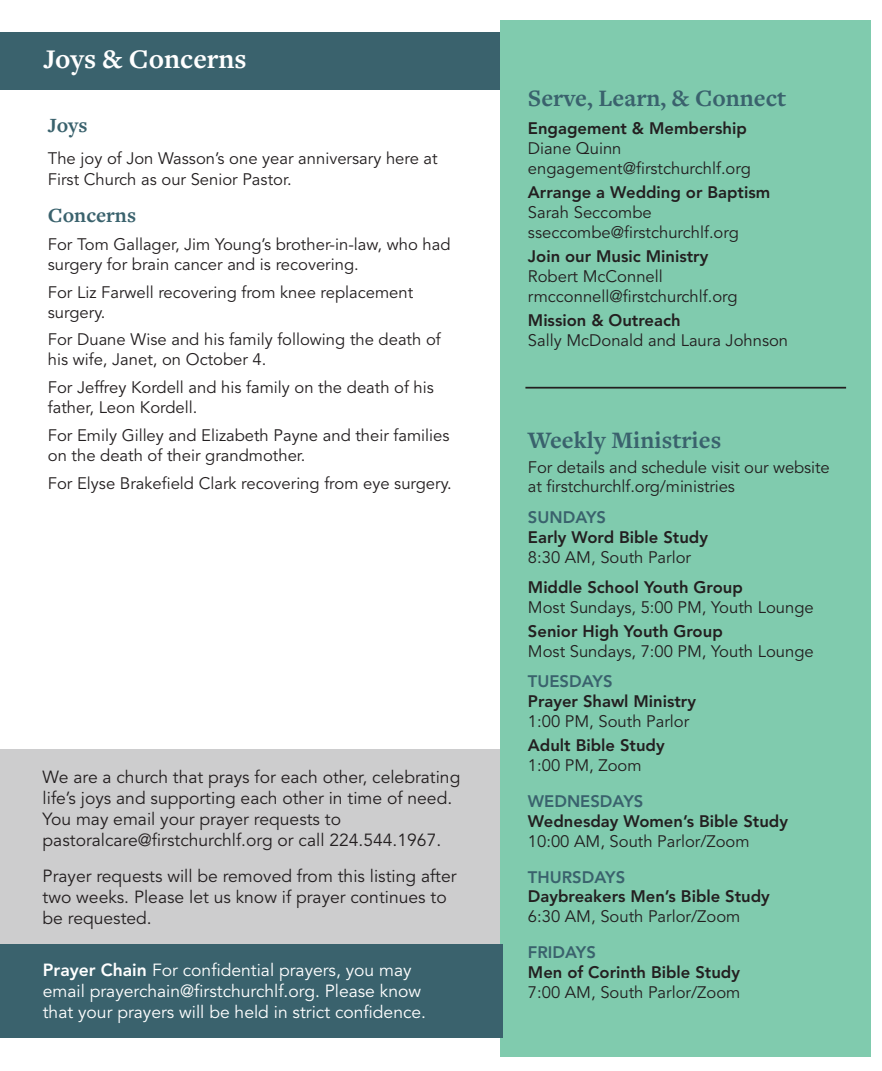
<style>
.page{position:relative;width:882px;height:1071px;background:#fff}
.page>*{position:absolute;margin:0;border:0;box-sizing:border-box;transform-origin:0 0}
.page_heading{font:700 28px "Freight Text Pro";color:#fff}
.liturgy_heading{font:700 24.5px "Freight Text Pro";color:#3a626d}
.liturgy_heading-2{font:700 21px "Freight Text Pro";color:#3a626d}
.t1{font:17.5px/21px "Avenir LT Std";color:#231f20}
.t2{font:17.5px/21px "Avenir LT Std";color:#fff}
.Announcement_body{font:16.62px/19.9px "Avenir LT Std";color:#231f20}
.Announcement_body-2{font:800 16.62px/19.9px "Avenir LT Std";color:#231f20}
.s1{font-weight:800}
.s2{color:#3a626d}
.s3{font-weight:400}
.s4{font-weight:800;color:#3a626d}
</style>
<div class="page">
<div style="left:0;top:32px;width:502px;height:57px;background:#3a626d"></div>
<div style="left:0;top:750px;width:502px;height:194px;background:#cdcdce"></div>
<div style="left:500px;top:21px;width:371px;height:1036px;background:#80cbae"></div>
<hr style="left:525px;top:387px;width:321px;height:2px;background:#231f20">
<div style="left:0;top:944px;width:502px;height:94px;background:#3a626d"></div>
<p class="page_heading" style="left:43px;top:40px;width:205px">Joys &amp; Concerns</p>
<p class="liturgy_heading-2" style="left:48px;top:111px;width:41px">Joys</p>
<p class="Announcement_body" style="left:48px;top:148px;width:391px;line-height:21px">The joy of Jon Wasson’s one year anniversary here at<br>First Church as our Senior Pastor.</p>
<p class="liturgy_heading-2" style="left:48px;top:201px;width:90px">Concerns</p>
<p class="Announcement_body" style="left:48px;top:235px;width:404px">For Tom Gallager, Jim Young’s brother-in-law, who had surgery for brain cancer and is recovering.</p>
<p class="Announcement_body" style="left:48px;top:282px;width:367px">For Liz Farwell recovering from knee replacement surgery.</p>
<p class="Announcement_body" style="left:48px;top:330px;width:394px">For Duane Wise and his family following the death of his wife, Janet, on October 4.</p>
<p class="Announcement_body" style="left:48px;top:378px;width:388px">For Jeffrey Kordell and his family on the death of his father, Leon Kordell.</p>
<p class="Announcement_body" style="left:48px;top:426px;width:403px">For Emily Gilley and Elizabeth Payne and their families on the death of their grandmother.</p>
<p class="Announcement_body" style="left:48px;top:473px;width:405px">For Elyse Brakefield Clark recovering from eye surgery.</p>
<p class="t1" style="left:43px;top:766px;width:419px">We are a church that prays for each other, celebrating life’s joys and supporting each other in time of need.<br>You may email your prayer requests to pastoralcare@firstchurchlf.org or call 224.544.1967.</p>
<p class="t1" style="left:43px;top:866px;width:416px">Prayer requests will be removed from this listing after two weeks. Please let us know if prayer continues to be requested.</p>
<p class="t2" style="left:43px;top:960px;width:385px"><span class="s1">Prayer Chain</span> For confidential prayers, you may email prayerchain@firstchurchlf.org. Please know that your prayers will be held in strict confidence.</p>
<p class="liturgy_heading" style="left:528px;top:82px;width:260px">Serve, Learn, &amp; Connect</p>
<p class="Announcement_body" style="left:528px;top:119px;width:224px"><span class="s1">Engagement &amp; Membership<br></span>Diane Quinn engagement@firstchurchlf.org</p>
<p class="Announcement_body" style="left:528px;top:183px;width:244px"><span class="s1">Arrange a Wedding or Baptism<br></span>Sarah Seccombe sseccombe@firstchurchlf.org</p>
<p class="Announcement_body" style="left:528px;top:247px;width:211px"><span class="s1">Join our Music Ministry<br></span>Robert McConnell rmcconnell@firstchurchlf.org</p>
<p class="Announcement_body" style="left:528px;top:311px;width:262px"><span class="s1">Mission &amp; Outreach<br></span>Sally McDonald and Laura Johnson</p>
<p class="liturgy_heading" style="left:528px;top:424px;width:195px">Weekly Ministries</p>
<p class="Announcement_body" style="left:528px;top:457px;width:303px">For details and schedule visit our website at firstchurchlf.org/ministries</p>
<p class="Announcement_body-2" style="left:528px;top:507px;width:182px"><span class="s2">SUNDAYS<br></span>Early Word Bible Study<br><span class="s3">8:30 AM, South Parlor</span></p>
<p class="Announcement_body" style="left:528px;top:578px;width:287px"><span class="s1">Middle School Youth Group<br></span>Most Sundays, 5:00 PM, Youth Lounge</p>
<p class="Announcement_body" style="left:528px;top:622px;width:287px"><span class="s1">Senior High Youth Group<br></span>Most Sundays, 7:00 PM, Youth Lounge</p>
<p class="Announcement_body-2" style="left:528px;top:672px;width:170px"><span class="s2">TUESDAYS<br></span>Prayer Shawl Ministry<br><span class="s3">1:00 PM, South Parlor</span></p>
<p class="Announcement_body-2" style="left:528px;top:736px;width:138px">Adult Bible Study<br><span class="s3">1:00 PM, Zoom</span></p>
<p class="Announcement_body-2" style="left:528px;top:791px;width:262px"><span class="s2">WEDNESDAYS<br></span>Wednesday Women’s Bible Study<br><span class="s3">10:00 AM, South Parlor/Zoom</span></p>
<p class="Announcement_body-2" style="left:528px;top:867px;width:244px"><span class="s2">THURSDAYS<br></span>Daybreakers Men’s Bible Study<br><span class="s3">6:30 AM, South Parlor/Zoom</span></p>
<p class="Announcement_body" style="left:528px;top:943px;width:214px"><span class="s4">FRIDAYS<br></span><span class="s1">Men of Corinth Bible Study<br></span>7:00 AM, South Parlor/Zoom</p>
</div>
